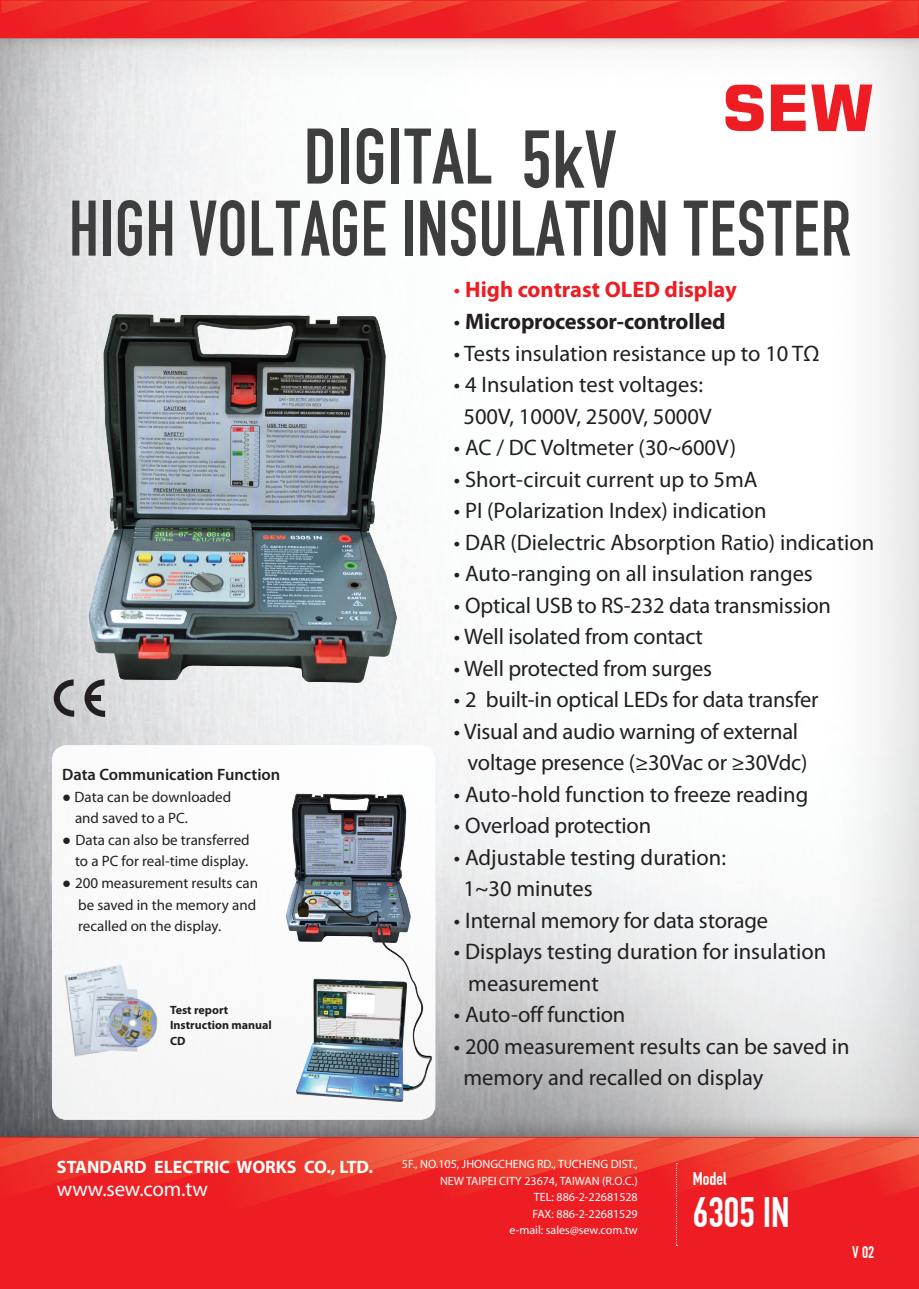
<style>
.page{position:relative;width:919px;height:1289px;background:#fff}
.page>*{position:absolute;margin:0;border:0;box-sizing:border-box;transform-origin:0 0}
.Heading__H1{font:82.5px "DIN 1451 Engschrift Regular";color:#3e3e3f;scale:.91 1}
.Heading__H1-2{font:82.5px "DIN 1451 Engschrift Regular";color:#3e3e3f}
.t1{font:41.7px "DIN Engschrift";color:#fff}
.Heading_H3{font:22.5px "Myriad Pro";color:#231f20}
.Heading_H3-2{font:700 22.5px "Myriad Pro";letter-spacing:-.01em;color:#231f20}
.Heading_H3-3{font:700 22.5px "Myriad Pro";color:#ee1d23}
.t2{font:21px "Myriad Pro";letter-spacing:-.01em;color:#fff}
.t3{font:700 18px "Myriad Pro";color:#fff}
.t4{font:18px "DIN Engschrift";color:#fff}
.Heading_H3-4{font:600 16.5px "Myriad Pro";color:#231f20}
.t5{font:16.5px "DIN Engschrift";color:#fff}
.t6{font:15px "Myriad Pro";color:#231f20}
.t7{font:12px "Myriad Pro";color:#fff}
.t8{font:700 12px "Myriad Pro";color:#231f20}
.s1{font-size:85.8px}
.s2{font-family:"Arial";font-weight:700}
.s3{font-weight:400}
</style>
<div class="page">
<div style="left:0;top:0;width:918px;height:1288px;background:#231f20;opacity:.25"></div>
<div style="left:0;top:0;width:918px;height:52px;background:#231f20;opacity:.25"></div>
<img style="left:834px;top:3px;width:81px;height:32px">
<img style="left:691px;top:3px;width:143px;height:32px">
<img style="left:803px;top:3px;width:93px;height:23px">
<img style="left:591px;top:21px;width:100px;height:14px">
<img style="left:686px;top:3px;width:104px;height:26px">
<img style="left:591px;top:3px;width:93px;height:29px">
<img style="left:472px;top:3px;width:119px;height:32px">
<img style="left:379px;top:3px;width:93px;height:32px">
<img style="left:259px;top:3px;width:120px;height:32px">
<img style="left:333px;top:3px;width:84px;height:21px">
<img style="left:117px;top:3px;width:142px;height:32px">
<img style="left:48px;top:4px;width:9px;height:5px">
<img style="left:3px;top:9px;width:114px;height:26px">
<img style="left:57px;top:3px;width:38px;height:7px">
<img style="left:95px;top:3px;width:59px;height:14px">
<img style="left:3px;top:3px;width:45px;height:10px">
<div style="left:0;top:0;width:918px;height:38px;border:2px solid #ee1d23"></div>
<svg style="left:725px;top:85px;width:38px;height:46px"></svg>
<svg style="left:770px;top:85px;width:35px;height:46px"></svg>
<svg style="left:811px;top:85px;width:61px;height:46px"></svg>
<div style="left:0;top:1113px;width:918px;height:175px;background:#231f20;opacity:.5"></div>
<div style="left:0;top:1137px;width:918px;height:151px;background:#ee1d23"></div>
<img style="left:786px;top:1187px;width:125px;height:6px">
<img style="left:866px;top:1138px;width:52px;height:49px">
<img style="left:756px;top:1138px;width:110px;height:52px">
<img style="left:584px;top:1138px;width:172px;height:51px">
<img style="left:461px;top:1161px;width:123px;height:32px">
<img style="left:538px;top:1138px;width:123px;height:23px">
<img style="left:363px;top:1161px;width:98px;height:28px">
<img style="left:460px;top:1138px;width:78px;height:23px">
<img style="left:239px;top:1138px;width:124px;height:64px">
<img style="left:362px;top:1138px;width:98px;height:28px">
<img style="left:315px;top:1146px;width:138px;height:40px">
<img style="left:426px;top:1138px;width:55px;height:9px">
<img style="left:145px;top:1138px;width:94px;height:49px">
<img style="left:237px;top:1138px;width:82px;height:23px">
<img style="left:20px;top:1167px;width:11px;height:2px">
<img style="left:21px;top:1169px;width:50px;height:20px">
<img style="left:31px;top:1167px;width:39px;height:4px">
<img style="left:70px;top:1138px;width:140px;height:40px">
<img style="left:0;top:1138px;width:100px;height:29px">
<svg style="left:54px;top:679px;width:20px;height:37px"></svg>
<svg style="left:84px;top:689px;width:21px;height:28px"></svg>
<div style="left:90px;top:695px;width:11px;height:6px;background:#231f20"></div>
<svg style="left:676px;top:1163px;width:1px;height:82px"></svg>
<img style="left:76px;top:307px;width:332px;height:382px">
<img style="left:52px;top:745px;width:383px;height:374px">
<img style="left:258px;top:782px;width:177px;height:319px">
<img style="left:62px;top:961px;width:100px;height:105px">
<p class="Heading__H1-2" style="left:303px;top:108px;width:315px">DIGITAL <span class="s1">5kV</span></p>
<p class="Heading__H1" style="left:68px;top:180px;width:861px">HIGH VOLTAGE INSULATION TESTER</p>
<p class="Heading_H3-4" style="left:62px;top:764px;width:219px">Data Communication Function</p>
<p class="t6" style="left:62px;top:787px;width:170px"><span class="s2">●</span> Data can be downloaded</p>
<p class="t6" style="left:75px;top:809px;width:114px">and saved to a PC.</p>
<p class="t6" style="left:62px;top:830px;width:189px"><span class="s2">●</span> Data can also be transferred</p>
<p class="t6" style="left:75px;top:852px;width:175px">to a PC for real-time display.</p>
<p class="t6" style="left:62px;top:873px;width:197px"><span class="s2">●</span> 200 measurement results can</p>
<p class="t6" style="left:78px;top:895px;width:179px">be saved in the memory and</p>
<p class="t6" style="left:78px;top:917px;width:144px">recalled on the display.</p>
<p class="t8" style="left:170px;top:1002px;width:60px">Test report</p>
<p class="t8" style="left:170px;top:1033px;width:17px">CD</p>
<p class="t8" style="left:170px;top:1016px;width:103px">Instruction manual</p>
<p class="t3" style="left:57px;top:1154px;width:317px">STANDARD ELECTRIC WORKS CO., LTD.</p>
<p class="t2" style="left:57px;top:1175px;width:152px">www.sew.com.tw</p>
<p class="Heading_H3-3" style="left:454px;top:275px;width:284px"><span class="s3">•</span> High contrast OLED display</p>
<p class="Heading_H3-2" style="left:454px;top:307px;width:273px"><span class="s3">•</span> Microprocessor-controlled</p>
<p class="Heading_H3" style="left:454px;top:339px;width:367px">• Tests insulation resistance up to 10 TΩ</p>
<p class="Heading_H3" style="left:454px;top:370px;width:250px">• 4 Insulation test voltages:</p>
<p class="Heading_H3" style="left:463px;top:402px;width:249px">500V, 1000V, 2500V, 5000V</p>
<p class="Heading_H3" style="left:454px;top:433px;width:284px">• AC / DC Voltmeter (30~600V)</p>
<p class="Heading_H3" style="left:454px;top:465px;width:305px">• Short-circuit current up to 5mA</p>
<p class="Heading_H3" style="left:454px;top:496px;width:314px">• PI (Polarization Index) indication</p>
<p class="Heading_H3" style="left:454px;top:528px;width:422px">• DAR (Dielectric Absorption Ratio) indication</p>
<p class="Heading_H3" style="left:454px;top:559px;width:360px">• Auto-ranging on all insulation ranges</p>
<p class="Heading_H3" style="left:454px;top:591px;width:378px">• Optical USB to RS-232 data transmission</p>
<p class="Heading_H3" style="left:454px;top:622px;width:250px">• Well isolated from contact</p>
<p class="Heading_H3" style="left:454px;top:654px;width:259px">• Well protected from surges</p>
<p class="Heading_H3" style="left:454px;top:685px;width:366px">• 2 built-in optical LEDs for data transfer</p>
<p class="Heading_H3" style="left:454px;top:717px;width:346px">• Visual and audio warning of external</p>
<p class="Heading_H3" style="left:467px;top:748px;width:341px">voltage presence (≥30Vac or ≥30Vdc)</p>
<p class="Heading_H3" style="left:454px;top:780px;width:356px">• Auto-hold function to freeze reading</p>
<p class="Heading_H3" style="left:454px;top:811px;width:199px">• Overload protection</p>
<p class="Heading_H3" style="left:454px;top:843px;width:273px">• Adjustable testing duration:</p>
<p class="Heading_H3" style="left:463px;top:874px;width:131px">1~30 minutes</p>
<p class="Heading_H3" style="left:454px;top:906px;width:316px">• Internal memory for data storage</p>
<p class="Heading_H3" style="left:454px;top:937px;width:374px">• Displays testing duration for insulation</p>
<p class="Heading_H3" style="left:468px;top:969px;width:132px">measurement</p>
<p class="Heading_H3" style="left:454px;top:1000px;width:173px">• Auto-off function</p>
<p class="Heading_H3" style="left:454px;top:1032px;width:397px">• 200 measurement results can be saved in</p>
<p class="Heading_H3" style="left:463px;top:1063px;width:301px">memory and recalled on display</p>
<p class="t7" style="left:402px;top:1156px;width:237px">5F., NO.105, JHONGCHENG RD., TUCHENG DIST.,</p>
<p class="t7" style="left:440px;top:1173px;width:199px">NEW TAIPEI CITY 23674, TAIWAN (R.O.C.)</p>
<p class="t7" style="left:534px;top:1189px;width:105px">TEL: 886-2-22681528</p>
<p class="t7" style="left:532px;top:1206px;width:107px">FAX: 886-2-22681529</p>
<p class="t7" style="left:509px;top:1222px;width:130px">e-mail: sales@sew.com.tw</p>
<p class="t4" style="left:692px;top:1168px;width:35px">Model</p>
<p class="t1" style="left:692px;top:1187px;width:98px">6305 IN</p>
<p class="t5" style="left:852px;top:1242px;width:24px">V 02</p>
</div>
